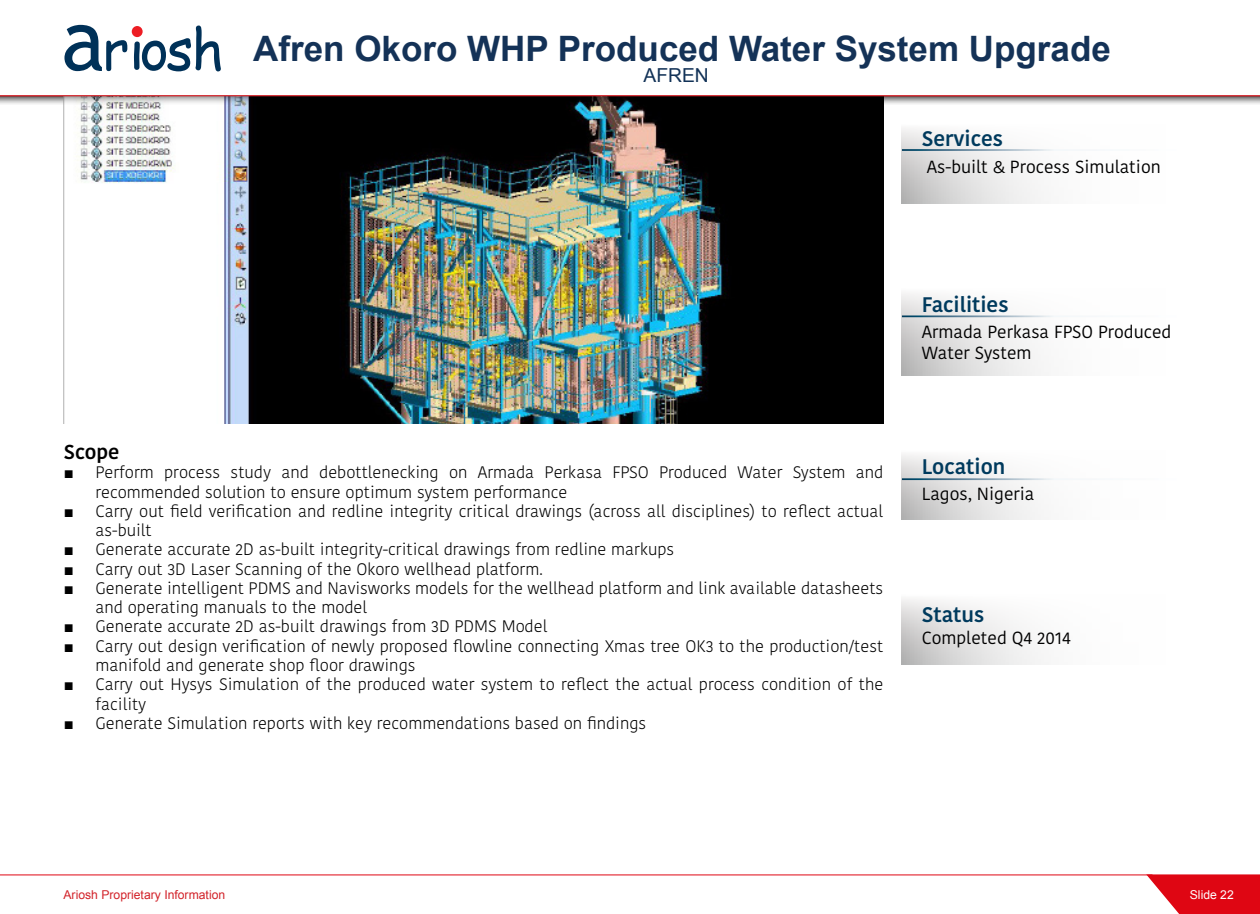
<style>
.page{position:relative;width:1260px;height:914px;background:#fff}
.page>*{position:absolute;margin:0;border:0;box-sizing:border-box;transform-origin:0 0}
.t1{font:700 35px "Arial";color:#143257}
.t2{font:600 21px "Kohinoor Devanagari";color:#003a5d}
.t3{font:600 20.12px "Kohinoor Devanagari";color:#000}
.t4{font:19.25px "Arial";color:#123257}
.t5{font:17.5px/21px "Kohinoor Devanagari";color:#000}
.t6{font:300 16.62px/19.2px "Kohinoor Devanagari";color:#000}
.t7{font:12.25px "Arial";color:#d2232a}
.t8{font:12.25px "Arial";color:#fff}
.s1{font-family:"Trebuchet MS";font-weight:400;font-size:85.05px;color:#003158}
.s2{font-family:"Comic Sans MS";font-weight:400;font-size:56.52px;color:#003158}
.s3{font-family:"Arial";font-weight:700}
</style>
<div class="page">
<svg style="left:0;top:874px;width:1260px;height:39px"></svg>
<svg style="left:902px;top:128px;width:139px;height:75px"></svg>
<svg style="left:902px;top:293px;width:142px;height:82px"></svg>
<svg style="left:902px;top:454px;width:139px;height:66px"></svg>
<svg style="left:902px;top:599px;width:139px;height:65px"></svg>
<img style="left:64px;top:106px;width:819px;height:317px">
<div style="left:0;top:0;width:1260px;height:106px;background:#000;opacity:.75"></div>
<svg style="left:0;top:0;width:1260px;height:96px"></svg>
<div style="left:132px;top:26px;width:11px;height:11px;background:#ed1d24;border-radius:50%"></div>
<hr style="left:902px;top:149px;width:280px;height:2px;background:#fff">
<hr style="left:902px;top:315px;width:280px;height:2px;background:#fff">
<hr style="left:902px;top:478px;width:280px;height:2px;background:#fff">
<h1 class="t1" style="left:61px;top:25px;width:1051px"><span class="s1">a</span><span class="s2">riosh</span> Afren Okoro WHP Produced Water System Upgrade</h1>
<p class="t4" style="left:644px;top:63px;width:67px">AFREN</p>
<h1 class="t1" style="left:456px;top:29px;width:350px">Project Case Studies</h1>
<p class="t2" style="left:922px;top:126px;width:83px">Services</p>
<p class="t5" style="left:927px;top:157px;width:236px">As-built &amp; Process Simulation</p>
<p class="t2" style="left:922px;top:292px;width:88px">Facilities</p>
<p class="t3" style="left:64px;top:440px;width:57px">Scope</p>
<p class="t6" style="left:95px;top:463px;width:790px;text-indent:-32px"><span class="s3">■</span> Perform process study and debottlenecking on Armada Perkasa FPSO Produced Water System and recommended solution to ensure optimum system performance</p>
<p class="t6" style="left:95px;top:501px;width:789px;text-indent:-32px"><span class="s3">■</span> Carry out field verification and redline integrity critical drawings (across all disciplines) to reflect actual as-built</p>
<p class="t6" style="left:64px;top:540px;width:612px"><span class="s3">■</span> Generate accurate 2D as-built integrity-critical drawings from redline markups</p>
<p class="t6" style="left:64px;top:559px;width:480px"><span class="s3">■</span> Carry out 3D Laser Scanning of the Okoro wellhead platform.</p>
<p class="t6" style="left:95px;top:578px;width:790px;text-indent:-32px"><span class="s3">■</span> Generate intelligent PDMS and Navisworks models for the wellhead platform and link available datasheets and operating manuals to the model</p>
<p class="t6" style="left:64px;top:617px;width:485px"><span class="s3">■</span> Generate accurate 2D as-built drawings from 3D PDMS Model</p>
<p class="t6" style="left:95px;top:636px;width:790px;text-indent:-32px"><span class="s3">■</span> Carry out design verification of newly proposed flowline connecting Xmas tree OK3 to the production/test manifold and generate shop floor drawings</p>
<p class="t6" style="left:95px;top:675px;width:790px;text-indent:-32px"><span class="s3">■</span> Carry out Hysys Simulation of the produced water system to reflect the actual process condition of the facility</p>
<p class="t6" style="left:64px;top:713px;width:584px"><span class="s3">■</span> Generate Simulation reports with key recommendations based on findings</p>
<p class="t5" style="left:922px;top:321px;width:251px">Armada Perkasa FPSO Produced<br>Water System</p>
<p class="t2" style="left:922px;top:454px;width:85px">Location</p>
<p class="t5" style="left:922px;top:483px;width:114px">Lagos, Nigeria</p>
<p class="t2" style="left:922px;top:602px;width:64px">Status</p>
<p class="t5" style="left:922px;top:627px;width:151px">Completed Q4 2014</p>
<p class="t7" style="left:63px;top:886px;width:163px">Ariosh Proprietary Information</p>
<p class="t8" style="left:1190px;top:886px;width:46px">Slide 22</p>
</div>
